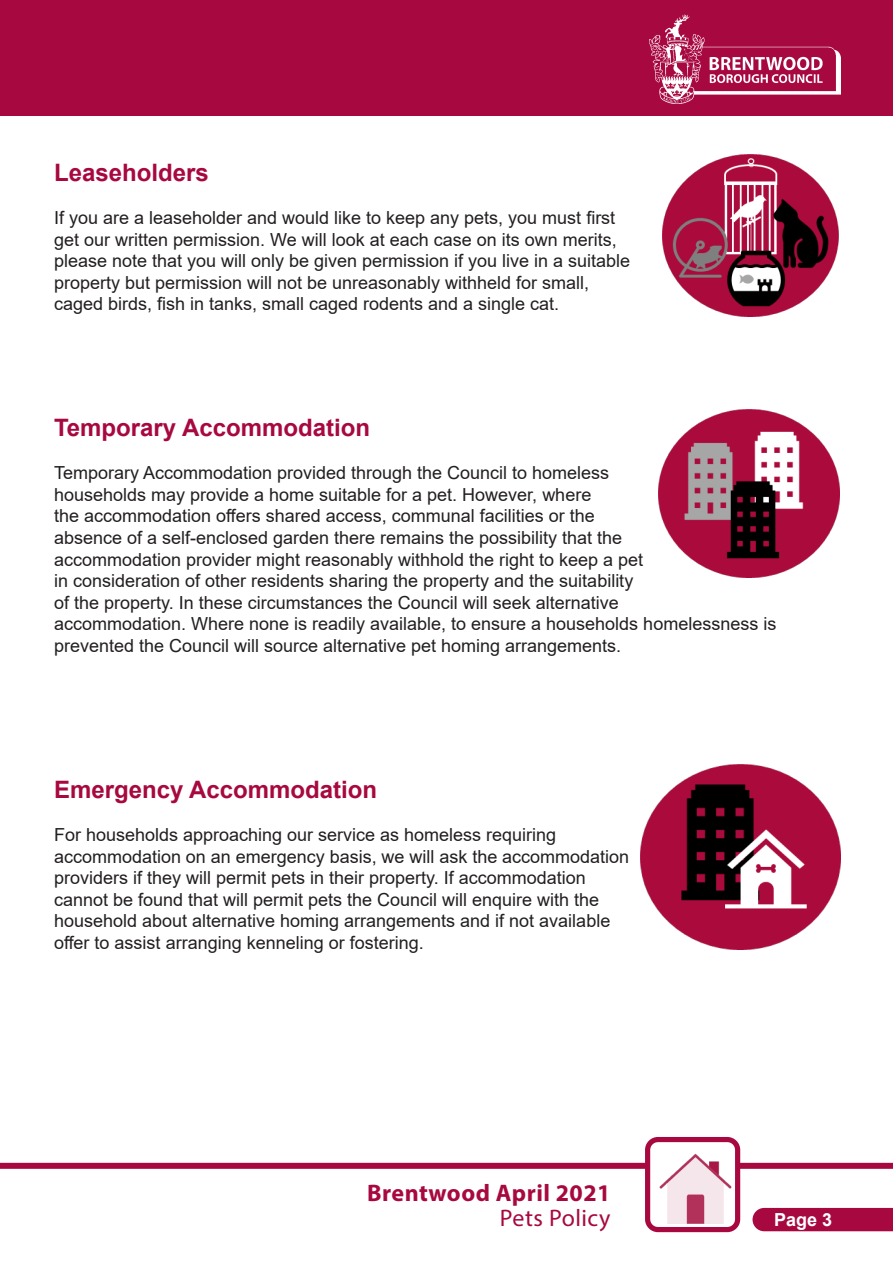
<style>
.page{position:relative;width:893px;height:1263px;background:#fff}
.page>*{position:absolute;margin:0;border:0;box-sizing:border-box;transform-origin:0 0}
.t1{font:700 24px "Arial";color:#a80840}
.t2{font:700 24px "Myriad Pro";letter-spacing:.02em;color:#a80840}
.t3{font:24px "Myriad Pro";letter-spacing:.02em;color:#a80840}
.t4{font:18px/21.6px "Arial";color:#231f20}
.t5{font:700 18px "Arial";color:#fff}
</style>
<div class="page">
<div style="left:1px;top:0;width:892px;height:115px;background:#a80840"></div>
<img style="left:650px;top:15px;width:190px;height:88px">
<div style="left:0;top:1163px;width:893px;height:6px;background:#a80840"></div>
<div style="left:752px;top:1208px;width:141px;height:23px;background:#a80840"></div>
<div style="left:648px;top:1139px;width:90px;height:90px;background:#fff;border-radius:10px"></div>
<img style="left:659px;top:1153px;width:75px;height:73px">
<div style="left:645px;top:1137px;width:95px;height:95px;border:5px solid #a80840;border-radius:10px"></div>
<img style="left:662px;top:154px;width:177px;height:163px">
<img style="left:658px;top:410px;width:181px;height:168px">
<img style="left:640px;top:765px;width:201px;height:185px">
<p class="t1" style="left:54px;top:155px;width:156px">Leaseholders</p>
<p class="t4" style="left:54px;top:207px;width:578px">If you are a leaseholder and would like to keep any pets, you must first get our written permission. We will look at each case on its own merits, please note that you will only be given permission if you live in a suitable property but permission will not be unreasonably withheld for small, caged birds, fish in tanks, small caged rodents and a single cat.</p>
<p class="t1" style="left:54px;top:411px;width:318px">Temporary Accommodation</p>
<p class="t4" style="left:54px;top:462px;width:724px">Temporary Accommodation provided through the Council to homeless<br>households may provide a home suitable for a pet. However, where<br>the accommodation offers shared access, communal facilities or the<br>absence of a self-enclosed garden there remains the possibility that the<br>accommodation provider might reasonably withhold the right to keep a pet<br>in consideration of other residents sharing the property and the suitability<br>of the property. In these circumstances the Council will seek alternative<br>accommodation. Where none is readily available, to ensure a households homelessness is prevented the Council will source alternative pet homing arrangements.</p>
<p class="t1" style="left:54px;top:772px;width:325px">Emergency Accommodation</p>
<p class="t4" style="left:54px;top:824px;width:577px">For households approaching our service as homeless requiring accommodation on an emergency basis, we will ask the accommodation providers if they will permit pets in their property. If accommodation cannot be found that will permit pets the Council will enquire with the household about alternative homing arrangements and if not available offer to assist arranging kenneling or fostering.</p>
<p class="t2" style="left:367px;top:1177px;width:245px">Brentwood April 2021</p>
<p class="t3" style="left:500px;top:1203px;width:112px">Pets Policy</p>
<p class="t5" style="left:774px;top:1207px;width:60px">Page 3</p>
</div>
